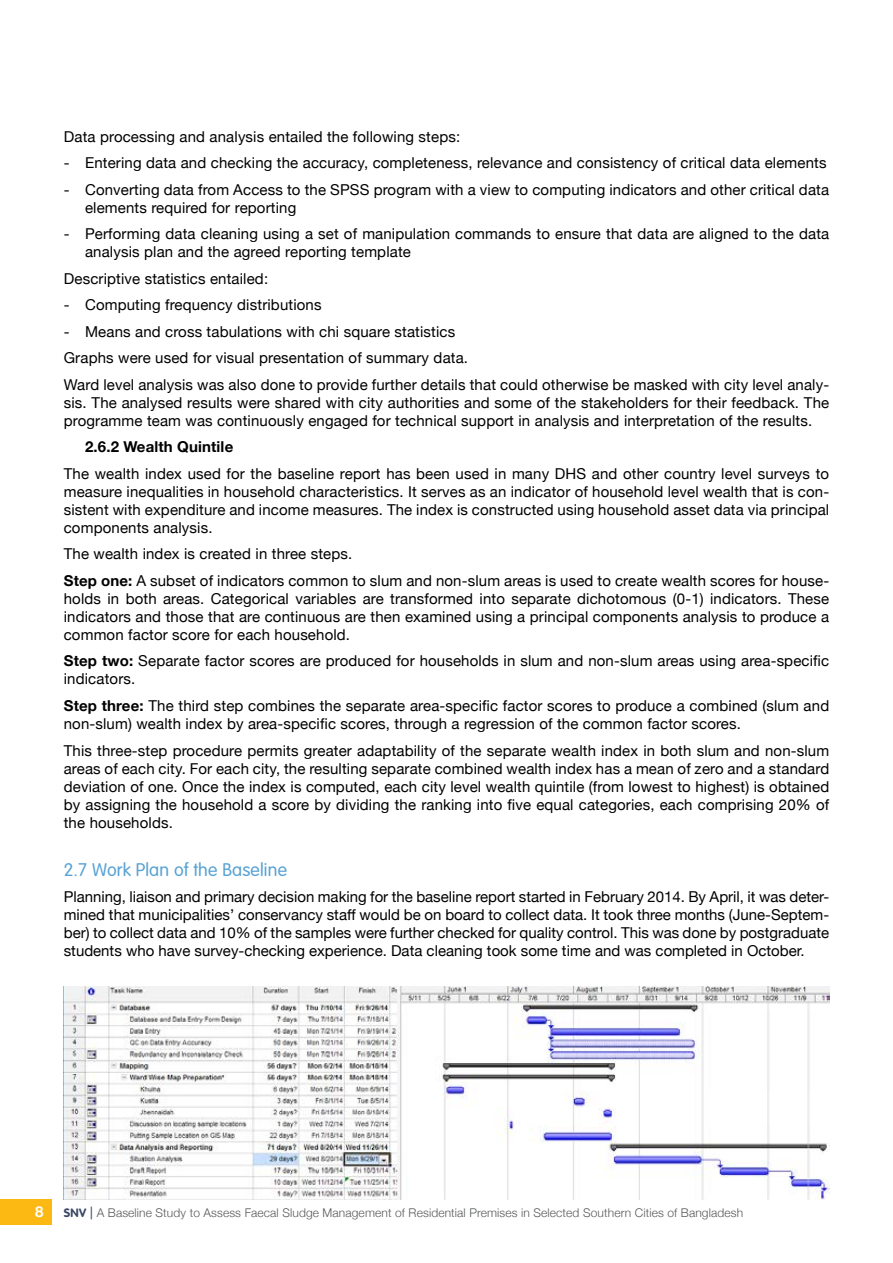
<style>
.page{position:relative;width:893px;height:1263px;background:#fff}
.page>*{position:absolute;margin:0;border:0;box-sizing:border-box;transform-origin:0 0}
.t1{font:300 18px "VAG Rounded Std";letter-spacing:.01em;color:#58a2d4}
.t2{font:15px/18px "Helvetica Neue";letter-spacing:.01em;color:#000}
.t3{font:700 15px "Helvetica Neue";letter-spacing:.01em;color:#000}
.t4{font:700 15px "Helvetica Neue";color:#fff}
.t5{font:300 12px "Helvetica Neue";letter-spacing:.01em;color:#58595b}
.s1{font-weight:700}
.s2{font-family:"VAG Rounded Std";font-weight:700;color:#3a4867}
.s3{font-family:"VAG Rounded Std";color:#3a4867}
</style>
<div class="page">
<div style="left:0;top:1199px;width:52px;height:26px;background:#fdb913"></div>
<img style="left:63px;top:987px;width:766px;height:212px">
<p class="t2" style="left:64px;top:128px;width:398px">Data processing and analysis entailed the following steps:</p>
<p class="t2" style="left:64px;top:155px;width:764px">- Entering data and checking the accuracy, completeness, relevance and consistency of critical data elements</p>
<p class="t2" style="left:85px;top:181px;width:746px;text-indent:-21px">- Converting data from Access to the SPSS program with a view to computing indicators and other critical data elements required for reporting</p>
<p class="t2" style="left:85px;top:226px;width:746px;text-indent:-21px">- Performing data cleaning using a set of manipulation commands to ensure that data are aligned to the data analysis plan and the agreed reporting template</p>
<p class="t2" style="left:64px;top:270px;width:206px">Descriptive statistics entailed:</p>
<p class="t2" style="left:64px;top:297px;width:259px">- Computing frequency distributions</p>
<p class="t2" style="left:64px;top:319px;width:767px;line-height:26.5px">- Means and cross tabulations with chi square statistics<br>Graphs were used for visual presentation of summary data.<br>Ward level analysis was also done to provide further details that could otherwise be masked with city level analy-</p>
<p class="t2" style="left:64px;top:394px;width:767px">sis. The analysed results were shared with city authorities and some of the stakeholders for their feedback. The programme team was continuously engaged for technical support in analysis and interpretation of the results.</p>
<p class="t3" style="left:85px;top:435px;width:150px">2.6.2 Wealth Quintile</p>
<p class="t2" style="left:64px;top:465px;width:767px;text-align:justify">The wealth index used for the baseline report has been used in many DHS and other country level surveys to measure inequalities in household characteristics. It serves as an indicator of household level wealth that is con&shy;sistent with expenditure and income measures. The index is constructed using household asset data via principal components analysis.</p>
<p class="t2" style="left:64px;top:542px;width:767px;line-height:26.5px">The wealth index is created in three steps.<br><span class="s1">Step one:</span> A subset of indicators common to slum and non-slum areas is used to create wealth scores for house-</p>
<p class="t2" style="left:64px;top:590px;width:767px;text-align:justify">holds in both areas. Categorical variables are transformed into separate dichotomous (0-1) indicators. These indicators and those that are continuous are then examined using a principal components analysis to produce a common factor score for each household.</p>
<p class="t2" style="left:64px;top:653px;width:767px"><span class="s1">Step two:</span> Separate factor scores are produced for households in slum and non-slum areas using area-specific indicators.</p>
<p class="t2" style="left:64px;top:697px;width:767px"><span class="s1">Step three:</span> The third step combines the separate area-specific factor scores to produce a combined (slum and non-slum) wealth index by area-specific scores, through a regression of the common factor scores.</p>
<p class="t2" style="left:64px;top:742px;width:767px;text-align:justify">This three-step procedure permits greater adaptability of the separate wealth index in both slum and non-slum areas of each city. For each city, the resulting separate combined wealth index has a mean of zero and a standard deviation of one. Once the index is computed, each city level wealth quintile (from lowest to highest) is obtained by assigning the household a score by dividing the ranking into five equal categories, each comprising 20% of the households.</p>
<p class="t1" style="left:64px;top:859px;width:225px">2.7 Work Plan of the Baseline</p>
<p class="t2" style="left:64px;top:889px;width:767px;text-align:justify">Planning, liaison and primary decision making for the baseline report started in February 2014. By April, it was deter&shy;mined that municipalities’ conservancy staff would be on board to collect data. It took three months (June-Septem&shy;ber) to collect data and 10% of the samples were further checked for quality control. This was done by postgraduate students who have survey-checking experience. Data cleaning took some time and was completed in October.</p>
<p class="t4" style="left:35px;top:1200px;width:10px">8</p>
<p class="t5" style="left:64px;top:1203px;width:681px"><span class="s2">SNV</span> <span class="s3">|</span> A Baseline Study to Assess Faecal Sludge Management of Residential Premises in Selected Southern Cities of Bangladesh</p>
</div>
